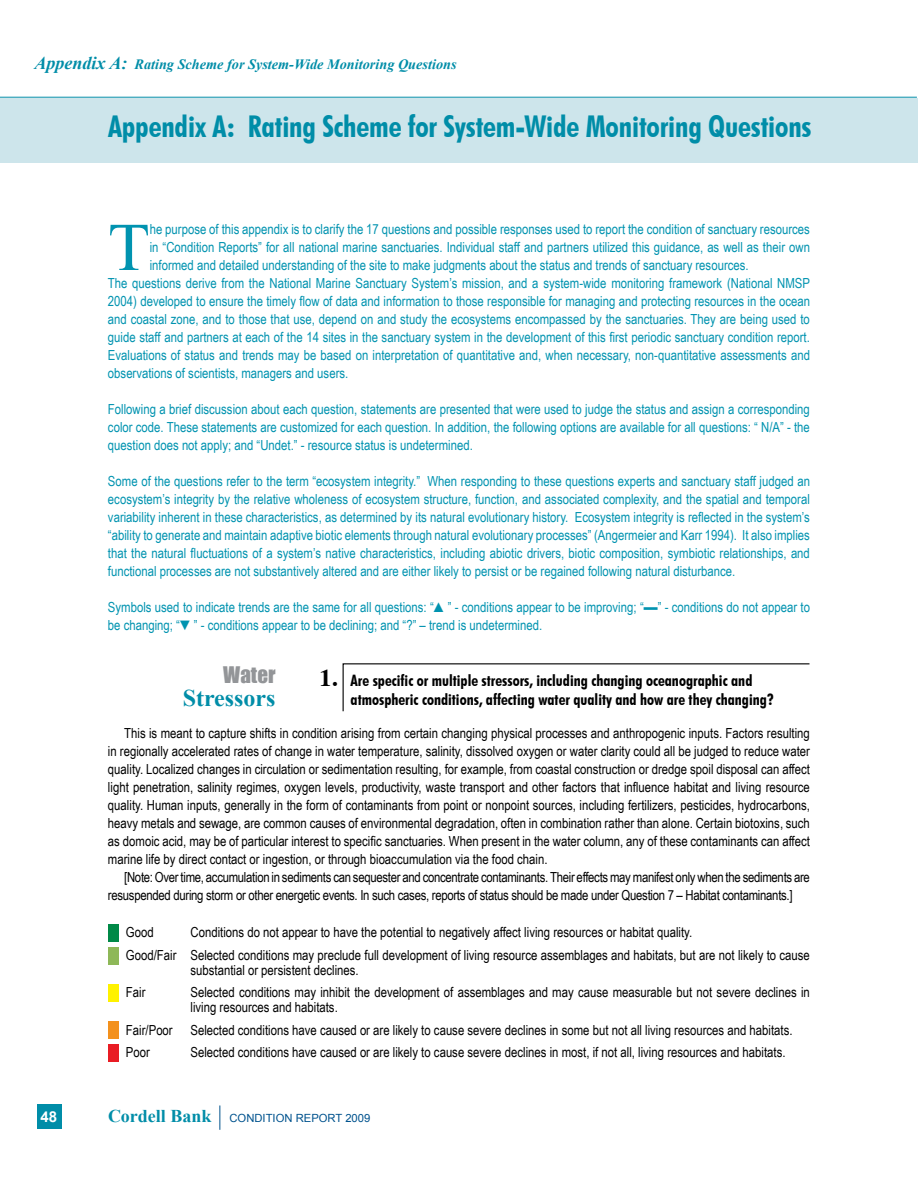
<style>
.page{position:relative;width:918px;height:1188px;background:#fff}
.page>*{position:absolute;margin:0;border:0;box-sizing:border-box;transform-origin:0 0}
.t1{font:68.25px "Times New Roman";color:#0093b0}
.t2{font:700 condensed 30px "Futura BT";letter-spacing:-.005em;color:#008da8}
.t3{font:700 24px "Times New Roman";color:#008da8}
.t4{font:21px "Impact";color:#939598}
.t5{font:700 condensed 15.75px/18.9px "Futura BT";color:#000}
.t6{font:700 15px "Arial";color:#fff}
.t7{font:italic 700 14.25px "Times New Roman";color:#008da8}
.t8{font:13.8px/18px "Arial Narrow";color:#0093b0;text-align:justify}
.t9{font:13.8px/18px "Arial Narrow";color:#000}
.t10{font:13.8px/18px "Arial Narrow";letter-spacing:-.02em;color:#000}
.t11{font:11.25px "Arial";color:#00538e}
.s1{font-size:18px}
.s2{font-family:"Times";font-stretch:normal;font-size:24px}
.s3{font-family:"Times New Roman";font-weight:700;font-size:18px;color:#008da8}
</style>
<div class="page">
<hr style="left:0;top:97px;width:917px;height:1px;background:#008da8">
<div style="left:37px;top:1105px;width:24px;height:24px;background:#008da8"></div>
<svg style="left:220px;top:1106px;width:1px;height:24px"></svg>
<div style="left:0;top:98px;width:918px;height:64px;background:#cde5eb"></div>
<svg style="left:342px;top:663px;width:468px;height:49px"></svg>
<div style="left:109px;top:924px;width:10px;height:18px;background:#008947"></div>
<div style="left:109px;top:948px;width:10px;height:17px;background:#8eb858"></div>
<div style="left:109px;top:984px;width:10px;height:18px;background:#fff200"></div>
<div style="left:109px;top:1021px;width:10px;height:18px;background:#f3911d"></div>
<div style="left:109px;top:1044px;width:10px;height:18px;background:#e91c24"></div>
<p class="t7" style="left:35px;top:54px;width:424px"><span class="s1">Appendix A:</span> Rating Scheme for System-Wide Monitoring Questions</p>
<h2 class="t2" style="left:108px;top:108px;width:705px">Appendix A: Rating Scheme for System-Wide Monitoring Questions</h2>
<h1 class="t1" style="left:108px;top:201px;width:43px">T</h1>
<p class="t8" style="left:150px;top:220px;width:662px">he purpose of this appendix is to clarify the 17 questions and possible responses used to report the condition of sanctuary resources</p>
<p class="t8" style="left:150px;top:238px;width:662px">in “Condition Reports” for all national marine sanctuaries. Individual staff and partners utilized this guidance, as well as their own</p>
<p class="t8" style="left:150px;top:256px;width:600px">informed and detailed understanding of the site to make judgments about the status and trends of sanctuary resources.</p>
<p class="t8" style="left:108px;top:274px;width:704px">The questions derive from the National Marine Sanctuary System’s mission, and a system-wide monitoring framework (National NMSP</p>
<p class="t8" style="left:108px;top:292px;width:704px">2004) developed to ensure the timely flow of data and information to those responsible for managing and protecting resources in the ocean</p>
<p class="t8" style="left:108px;top:310px;width:703px">and coastal zone, and to those that use, depend on and study the ecosystems encompassed by the sanctuaries. They are being used to</p>
<p class="t8" style="left:108px;top:328px;width:703px">guide staff and partners at each of the 14 sites in the sanctuary system in the development of this first periodic sanctuary condition report.</p>
<p class="t8" style="left:108px;top:346px;width:704px">Evaluations of status and trends may be based on interpretation of quantitative and, when necessary, non-quantitative assessments and</p>
<p class="t8" style="left:108px;top:364px;width:242px">observations of scientists, managers and users.</p>
<p class="t8" style="left:108px;top:400px;width:703px">Following a brief discussion about each question, statements are presented that were used to judge the status and assign a corresponding color code. These statements are customized for each question. In addition, the following options are available for all questions: “ N/A” - the question does not apply; and “Undet.” - resource status is undetermined.</p>
<p class="t8" style="left:108px;top:472px;width:704px">Some of the questions refer to the term “ecosystem integrity.” When responding to these questions experts and sanctuary staff judged an ecosystem’s integrity by the relative wholeness of ecosystem structure, function, and associated complexity, and the spatial and temporal variability inherent in these characteristics, as determined by its natural evolutionary history. Ecosystem integrity is reflected in the system’s “ability to generate and maintain adaptive biotic elements through natural evolutionary processes” (Angermeier and Karr 1994). It also implies that the natural fluctuations of a system’s native characteristics, including abiotic drivers, biotic composition, symbiotic relationships, and functional processes are not substantively altered and are either likely to persist or be regained following natural disturbance.</p>
<p class="t8" style="left:108px;top:598px;width:704px">Symbols used to indicate trends are the same for all questions: “▲” - conditions appear to be improving; “▬” - conditions do not appear to be changing; “▼” - conditions appear to be declining; and “?” – trend is undetermined.</p>
<h3 class="t4" style="left:223px;top:659px;width:54px">Water</h3>
<h3 class="t3" style="left:183px;top:681px;width:94px">Stressors</h3>
<p class="t5" style="left:351px;top:671px;width:425px;text-indent:-31px"><span class="s2">1.</span> Are specific or multiple stressors, including changing oceanographic and atmospheric conditions, affecting water quality and how are they changing?</p>
<p class="t9" style="left:108px;top:724px;width:704px;text-align:justify;text-indent:16px">This is meant to capture shifts in condition arising from certain changing physical processes and anthropogenic inputs. Factors resulting in regionally accelerated rates of change in water temperature, salinity, dissolved oxygen or water clarity could all be judged to reduce water quality. Localized changes in circulation or sedimentation resulting, for example, from coastal construction or dredge spoil disposal can affect light penetration, salinity regimes, oxygen levels, productivity, waste transport and other factors that influence habitat and living resource quality. Human inputs, generally in the form of contaminants from point or nonpoint sources, including fertilizers, pesticides, hydrocarbons, heavy metals and sewage, are common causes of environmental degradation, often in combination rather than alone. Certain biotoxins, such as domoic acid, may be of particular interest to specific sanctuaries. When present in the water column, any of these contaminants can affect marine life by direct contact or ingestion, or through bioaccumulation via the food chain.</p>
<p class="t10" style="left:108px;top:868px;width:703px;text-indent:16px">[Note: Over time, accumulation in sediments can sequester and concentrate contaminants. Their effects may manifest only when the sediments are resuspended during storm or other energetic events. In such cases, reports of status should be made under Question 7 – Habitat contaminants.]</p>
<p class="t9" style="left:126px;top:923px;width:29px">Good</p>
<p class="t9" style="left:126px;top:920px;width:685px;line-height:22.8px;text-indent:65px">Conditions do not appear to have the potential to negatively affect living resources or habitat quality.<br>Good/Fair Selected conditions may preclude full development of living resource assemblages and habitats, but are not likely to cause</p>
<p class="t9" style="left:190px;top:960px;width:170px">substantial or persistent declines.</p>
<p class="t9" style="left:126px;top:983px;width:21px">Fair</p>
<p class="t9" style="left:190px;top:985px;width:621px;line-height:14.5px">Selected conditions may inhibit the development of assemblages and may cause measurable but not severe declines in living resources and habitats.</p>
<p class="t9" style="left:126px;top:1020px;width:48px">Fair/Poor</p>
<p class="t9" style="left:190px;top:1020px;width:604px">Selected conditions have caused or are likely to cause severe declines in some but not all living resources and habitats.</p>
<p class="t9" style="left:126px;top:1043px;width:26px">Poor</p>
<p class="t9" style="left:190px;top:1043px;width:597px">Selected conditions have caused or are likely to cause severe declines in most, if not all, living resources and habitats.</p>
<p class="t6" style="left:40px;top:1107px;width:18px">48</p>
<p class="t11" style="left:108px;top:1110px;width:264px"><span class="s3">Cordell Bank</span> CONDITION REPORT 2009</p>
</div>
